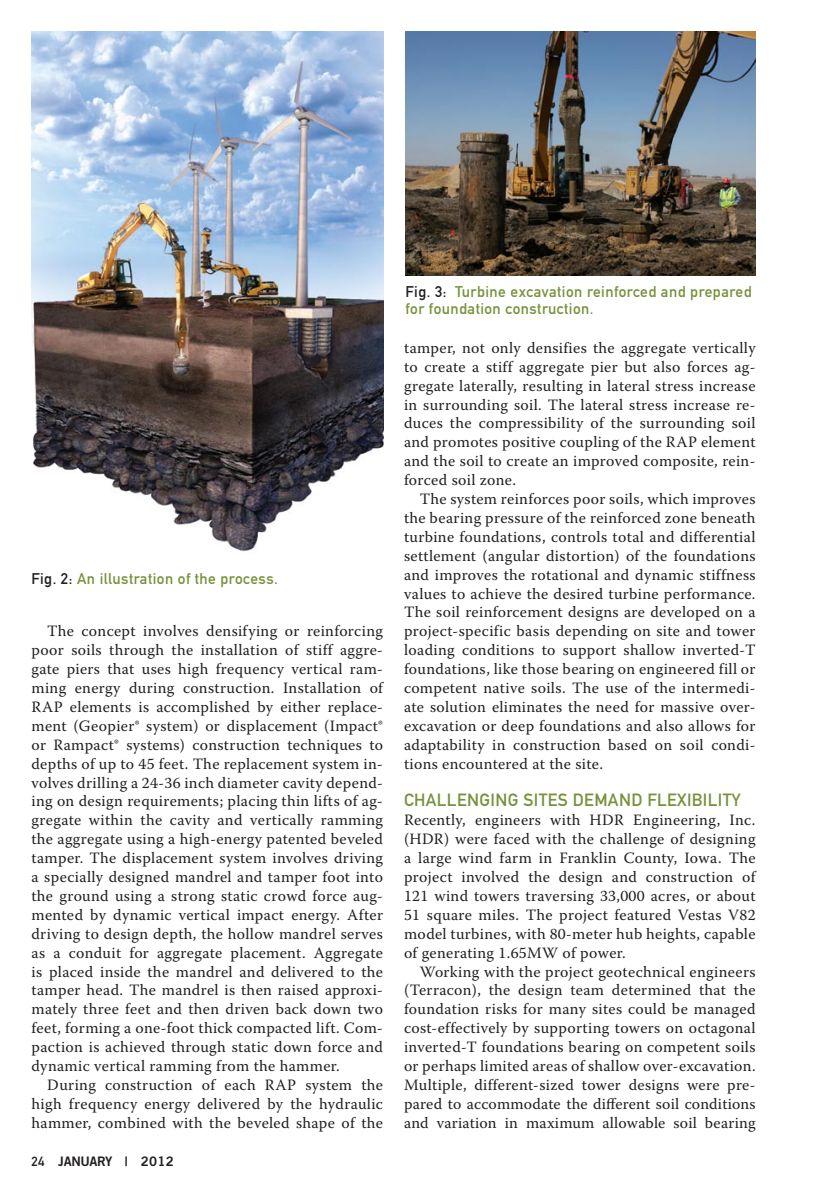
<style>
.page{position:relative;width:819px;height:1197px;background:#fff}
.page>*{position:absolute;margin:0;border:0;box-sizing:border-box;transform-origin:0 0}
.t1{font:17.5px "DIN Mittelschrift Alternate";letter-spacing:.02em;color:#76923c}
.t2{font:15.75px/18.9px "Warnock Pro";letter-spacing:.02em;color:#231f20;text-align:justify}
.t3{font:15.4px/17.5px "DIN Mittelschrift Alternate";letter-spacing:.03em;color:#76923c}
.t4{font:13.12px "Trade Gothic Bold Two";letter-spacing:-.03em;color:#231f20}
.s1{color:#231f20}
.s2{font-family:"DIN Mittelschrift Alternate"}
</style>
<div class="page">
<img style="left:32px;top:32px;width:351px;height:520px">
<img style="left:406px;top:32px;width:350px;height:244px">
<p class="t3" style="left:32px;top:570px;width:248px"><span class="s1">Fig. 2:</span> An illustration of the process.</p>
<p class="t2" style="left:32px;top:621px;width:353px;text-indent:16px">The concept involves densifying or reinforcing poor soils through the installation of stiff aggre&shy;gate piers that uses high frequency vertical ram&shy;ming energy during construction. Installation of RAP elements is accomplished by either replace&shy;ment (Geopier® system) or displacement (Impact® or Rampact® systems) construction techniques to depths of up to 45 feet. The replacement system in&shy;volves drilling a 24-36 inch diameter cavity depend&shy;ing on design requirements; placing thin lifts of ag&shy;gregate within the cavity and vertically ramming the aggregate using a high-energy patented beveled tamper. The displacement system involves driving a specially designed mandrel and tamper foot into the ground using a strong static crowd force aug&shy;mented by dynamic vertical impact energy. After driving to design depth, the hollow mandrel serves as a conduit for aggregate placement. Aggregate is placed inside the mandrel and delivered to the tamper head. The mandrel is then raised approxi&shy;mately three feet and then driven back down two feet, forming a one-foot thick compacted lift. Com&shy;paction is achieved through static down force and dynamic vertical ramming from the hammer.</p>
<p class="t2" style="left:32px;top:1075px;width:353px;text-indent:16px">During construction of each RAP system the high frequency energy delivered by the hydraulic hammer, combined with the beveled shape of the</p>
<p class="t4" style="left:32px;top:1153px;width:144px"><span class="s2">24</span> JANUARY | 2012</p>
<p class="t3" style="left:406px;top:282px;width:348px"><span class="s1">Fig. 3:</span> Turbine excavation reinforced and prepared for foundation construction.</p>
<p class="t2" style="left:404px;top:338px;width:353px">tamper, not only densifies the aggregate vertically to create a stiff aggregate pier but also forces ag&shy;gregate laterally, resulting in lateral stress increase in surrounding soil. The lateral stress increase re&shy;duces the compressibility of the surrounding soil and promotes positive coupling of the RAP element and the soil to create an improved composite, rein&shy;forced soil zone.</p>
<p class="t2" style="left:404px;top:489px;width:353px;text-indent:16px">The system reinforces poor soils, which improves the bearing pressure of the reinforced zone beneath turbine foundations, controls total and differential settlement (angular distortion) of the foundations and improves the rotational and dynamic stiffness values to achieve the desired turbine performance.<br>The soil reinforcement designs are developed on a project-specific basis depending on site and tower loading conditions to support shallow inverted-T foundations, like those bearing on engineered fill or competent native soils. The use of the intermedi&shy;ate solution eliminates the need for massive over&shy;excavation or deep foundations and also allows for adaptability in construction based on soil condi&shy;tions encountered at the site.</p>
<p class="t1" style="left:404px;top:790px;width:338px">Challenging Sites Demand Flexibility</p>
<p class="t2" style="left:404px;top:810px;width:353px">Recently, engineers with HDR Engineering, Inc. (HDR) were faced with the challenge of designing a large wind farm in Franklin County, Iowa. The project involved the design and construction of 121 wind towers traversing 33,000 acres, or about 51 square miles. The project featured Vestas V82 model turbines, with 80-meter hub heights, capable of generating 1.65MW of power.</p>
<p class="t2" style="left:404px;top:962px;width:353px;text-indent:16px">Working with the project geotechnical engineers (Terracon), the design team determined that the foundation risks for many sites could be managed cost-effectively by supporting towers on octagonal inverted-T foundations bearing on competent soils or perhaps limited areas of shallow over-excavation.<br>Multiple, different-sized tower designs were pre&shy;pared to accommodate the different soil conditions and variation in maximum allowable soil bearing</p>
</div>
